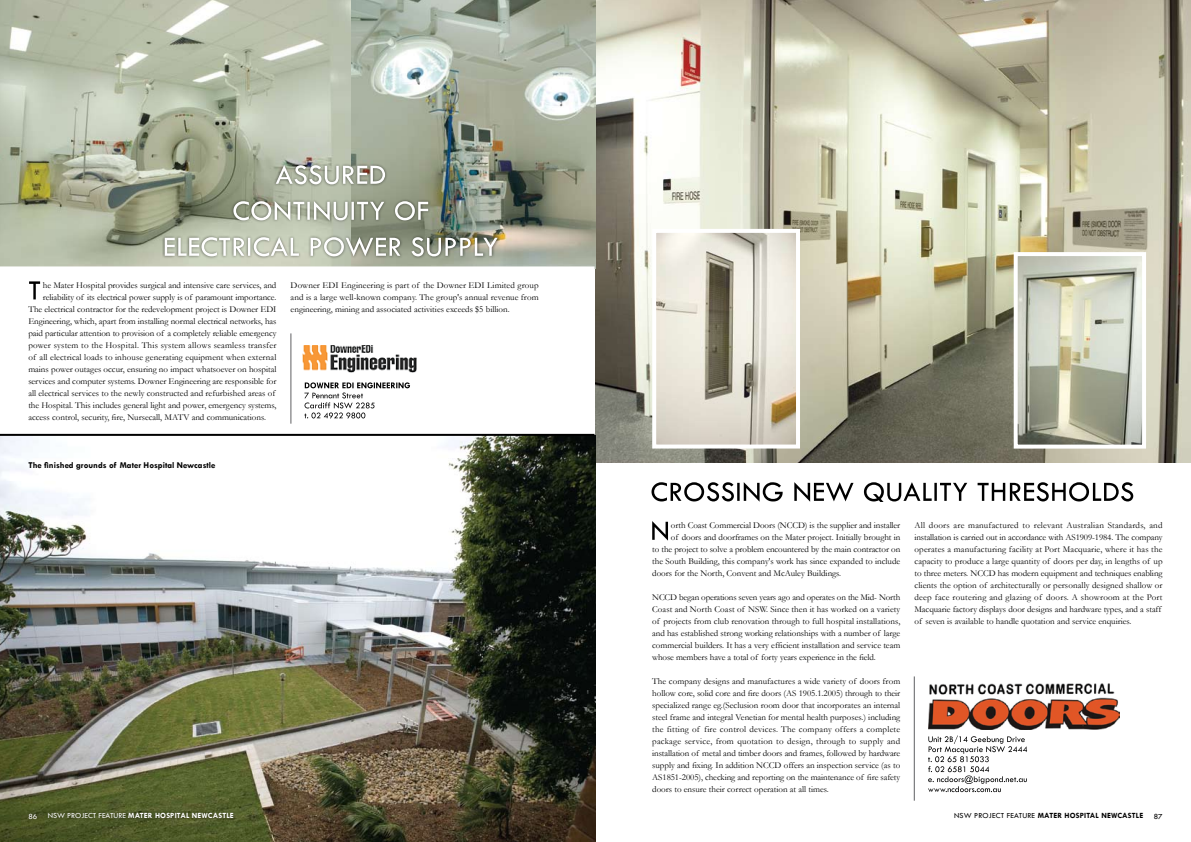
<style>
.page{position:relative;width:1191px;height:842px;background:#fff}
.page>*{position:absolute;margin:0;border:0;box-sizing:border-box;transform-origin:0 0}
.t1{font:9px/12px "Garamond";color:#000;text-align:justify}
.t2{font:9px "Garamond";letter-spacing:.025em;color:#000}
.t3{font:700 9px "Tw Cen";color:#000}
.t4{font:700 8px "Tw Cen";letter-spacing:.02em;color:#000}
.t5{font:700 8px "Tw Cen";letter-spacing:.02em;color:#fff}
.t6{font:8px "Tw Cen";color:#000}
.t7{font:8px "Tw Cen";color:#fff}
.s1{font-weight:400}
</style>
<div class="page">
<hr style="left:291px;top:333px;width:1px;height:91px;background:#5f6062">
<hr style="left:914px;top:676px;width:1px;height:125px;background:#5f6062">
<svg style="left:928px;top:735px;width:99px;height:57px"></svg>
<svg style="left:651px;top:482px;width:482px;height:20px"></svg>
<svg style="left:652px;top:521px;width:16px;height:20px"></svg>
<img style="left:595px;top:0;width:596px;height:463px">
<img style="left:1018px;top:257px;width:123px;height:187px">
<div style="left:1013px;top:252px;width:133px;height:197px;border:4px solid #fff"></div>
<img style="left:0;top:0;width:595px;height:268px">
<svg style="left:29px;top:281px;width:11px;height:18px"></svg>
<svg style="left:304px;top:382px;width:106px;height:37px"></svg>
<img style="left:657px;top:234px;width:138px;height:209px">
<div style="left:652px;top:229px;width:148px;height:219px;border:4px solid #fff"></div>
<img style="left:928px;top:684px;width:191px;height:46px">
<img style="left:302px;top:345px;width:114px;height:27px">
<div style="left:162px;top:234px;width:338px;height:25px;background:#000;opacity:.5"></div>
<svg style="left:165px;top:237px;width:332px;height:19px"></svg>
<div style="left:230px;top:198px;width:201px;height:25px;background:#000;opacity:.5"></div>
<svg style="left:233px;top:201px;width:195px;height:20px"></svg>
<div style="left:272px;top:162px;width:116px;height:25px;background:#000;opacity:.5"></div>
<svg style="left:276px;top:165px;width:109px;height:19px"></svg>
<svg style="left:0;top:266px;width:594px;height:2px"></svg>
<img style="left:0;top:435px;width:595px;height:407px">
<hr style="left:0;top:434px;width:594px;height:2px;background:#000">
<div style="left:26px;top:811px;width:14px;height:10px;background:#000;opacity:.5"></div>
<div style="left:45px;top:810px;width:191px;height:11px;background:#000;opacity:.5"></div>
<p class="t1" style="left:43px;top:279px;width:235px">he Mater Hospital provides surgical and intensive care services, and</p>
<p class="t1" style="left:43px;top:291px;width:235px">reliability of its electrical power supply is of paramount importance.</p>
<p class="t1" style="left:28px;top:303px;width:250px">The electrical contractor for the redevelopment project is Downer EDI</p>
<p class="t1" style="left:28px;top:315px;width:250px">Engineering, which, apart from installing normal electrical networks, has</p>
<p class="t1" style="left:28px;top:327px;width:250px">paid particular attention to provision of a completely reliable emergency</p>
<p class="t2" style="left:28px;top:339px;width:249px">power system to the Hospital. This system allows seamless transfer</p>
<p class="t1" style="left:28px;top:351px;width:250px">of all electrical loads to inhouse generating equipment when external</p>
<p class="t1" style="left:28px;top:363px;width:249px">mains power outages occur, ensuring no impact whatsoever on hospital</p>
<p class="t1" style="left:28px;top:375px;width:250px">services and computer systems. Downer Engineering are responsible for</p>
<p class="t1" style="left:28px;top:387px;width:248px">all electrical services to the newly constructed and refurbished areas of</p>
<p class="t1" style="left:28px;top:399px;width:250px">the Hospital. This includes general light and power, emergency systems,</p>
<p class="t1" style="left:28px;top:411px;width:239px">access control, security, fire, Nursecall, MATV and communications.</p>
<p class="t1" style="left:291px;top:279px;width:250px">Downer EDI Engineering is part of the Downer EDI Limited group and is a large well-known company. The group's annual revenue from engineering, mining and associated activities exceeds $5 billion.</p>
<p class="t3" style="left:28px;top:460px;width:189px">The finished grounds of Mater Hospital Newcastle</p>
<p class="t7" style="left:28px;top:811px;width:10px">86</p>
<p class="t5" style="left:48px;top:811px;width:188px"><span class="s1">NSW PROJECT FEATURE</span> MATER HOSPITAL NEWCASTLE</p>
<p class="t1" style="left:671px;top:519px;width:231px">orth Coast Commercial Doors (NCCD) is the supplier and installer</p>
<p class="t1" style="left:671px;top:531px;width:231px">of doors and doorframes on the Mater project. Initially brought in</p>
<p class="t1" style="left:652px;top:543px;width:250px">to the project to solve a problem encountered by the main contractor on</p>
<p class="t1" style="left:652px;top:555px;width:250px">the South Building, this company's work has since expanded to include</p>
<p class="t1" style="left:652px;top:567px;width:190px">doors for the North, Convent and McAuley Buildings.</p>
<p class="t1" style="left:652px;top:591px;width:250px">NCCD began operations seven years ago and operates on the Mid- North Coast and North Coast of NSW. Since then it has worked on a variety of projects from club renovation through to full hospital installations, and has established strong working relationships with a number of large commercial builders. It has a very efficient installation and service team whose members have a total of forty years experience in the field.</p>
<p class="t1" style="left:652px;top:675px;width:250px">The company designs and manufactures a wide variety of doors from hollow core, solid core and fire doors (AS 1905.1.2005) through to their specialized range eg.(Seclusion room door that incorporates an internal steel frame and integral Venetian for mental health purposes.) including the fitting of fire control devices. The company offers a complete package service, from quotation to design, through to supply and installation of metal and timber doors and frames, followed by hardware supply and fixing. In addition NCCD offers an inspection service (as to AS1851-2005), checking and reporting on the maintenance of fire safety doors to ensure their correct operation at all times.</p>
<p class="t1" style="left:914px;top:519px;width:250px;text-align:left">All doors are manufactured to relevant Australian Standards, and installation is carried out in accordance with AS1909-1984. The company operates a manufacturing facility at Port Macquarie, where it has the capacity to produce a large quantity of doors per day, in lengths of up to three meters. NCCD has modern equipment and techniques enabling clients the option of architecturally or personally designed shallow or deep face routering and glazing of doors. A showroom at the Port Macquarie factory displays door designs and hardware types, and a staff of seven is available to handle quotation and service enquiries.</p>
<p class="t4" style="left:954px;top:811px;width:191px"><span class="s1">NSW PROJECT FEATURE</span> MATER HOSPITAL NEWCASTLE</p>
<p class="t6" style="left:1153px;top:811px;width:10px">87</p>
</div>
